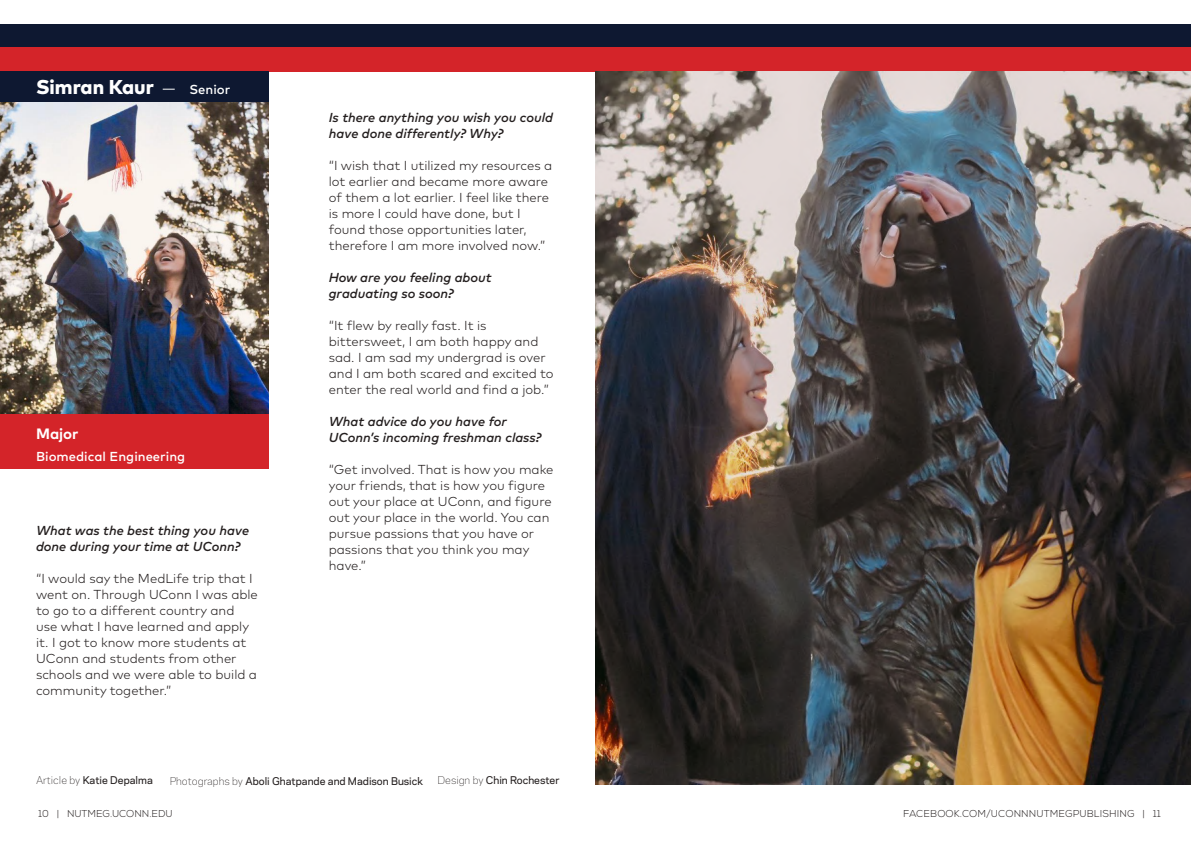
<style>
.page{position:relative;width:1191px;height:842px;background:#fff}
.page>*{position:absolute;margin:0;border:0;box-sizing:border-box;transform-origin:0 0}
.t1{font:800 20px "Mark OT";color:#fff}
.t2{font:700 15px "Mark OT";color:#fff}
.t3{font:300 13px/16px "Mark OT";color:#241f1f}
.t4{font:italic 500 13px/16px "Mark OT";color:#241f1f}
.t5{font:500 13px "Mark OT";color:#fff}
.t6{font:500 10px "Galaxie Polaris";color:#241f1f}
.t7{font:300 10px "Nexa";letter-spacing:.015em;color:#241f1f}
.s1{font-weight:300}
</style>
<div class="page">
<div style="left:0;top:24px;width:1191px;height:24px;background:#0e1831"></div>
<div style="left:0;top:47px;width:1191px;height:24px;background:#d42429"></div>
<div style="left:0;top:72px;width:269px;height:30px;background:#0e1831"></div>
<svg style="left:163px;top:89px;width:12px;height:1px"></svg>
<img style="left:0;top:103px;width:269px;height:311px">
<div style="left:0;top:414px;width:269px;height:55px;background:#d42429"></div>
<img style="left:595px;top:71px;width:596px;height:714px">
<h1 class="t1" style="left:36px;top:74px;width:119px">Simran Kaur</h1>
<p class="t5" style="left:189px;top:81px;width:42px">Senior</p>
<p class="t2" style="left:36px;top:424px;width:44px">Major</p>
<p class="t5" style="left:36px;top:448px;width:151px">Biomedical Engineering</p>
<p class="t4" style="left:36px;top:522px;width:214px">What was the best thing you have done during your time at UConn?</p>
<p class="t3" style="left:36px;top:570px;width:223px">“I would say the MedLife trip that I went on. Through UConn I was able to go to a different country and use what I have learned and apply it. I got to know more students at<br>UConn and students from other schools and we were able to build a community together.”</p>
<p class="t4" style="left:329px;top:109px;width:226px">Is there anything you wish you could have done differently? Why?</p>
<p class="t3" style="left:329px;top:157px;width:225px">“I wish that I utilized my resources a lot earlier and became more aware of them a lot earlier. I feel like there is more I could have done, but I found those opportunities later, therefore I am more involved now.”</p>
<p class="t4" style="left:329px;top:269px;width:164px">How are you feeling about graduating so soon?</p>
<p class="t3" style="left:329px;top:317px;width:226px">“It flew by really fast. It is bittersweet, I am both happy and sad. I am sad my undergrad is over and I am both scared and excited to enter the real world and find a job.”</p>
<p class="t4" style="left:329px;top:413px;width:214px">What advice do you have for<br>UConn’s incoming freshman class?</p>
<p class="t3" style="left:329px;top:461px;width:226px">“Get involved. That is how you make your friends, that is how you figure out your place at UConn, and figure out your place in the world. You can pursue passions that you have or passions that you think you may have.”</p>
<p class="t6" style="left:36px;top:772px;width:118px"><span class="s1">Article by</span> Katie Depalma</p>
<p class="t6" style="left:437px;top:772px;width:124px"><span class="s1">Design by</span> Chin Rochester</p>
<p class="t6" style="left:170px;top:773px;width:255px"><span class="s1">Photographs by</span> Aboli Ghatpande and Madison Busick</p>
<p class="t7" style="left:38px;top:808px;width:136px">10 | NUTMEG.UCONN.EDU</p>
<p class="t7" style="left:903px;top:808px;width:259px">FACEBOOK.COM/UCONNNUTMEGPUBLISHING | 11</p>
</div>
